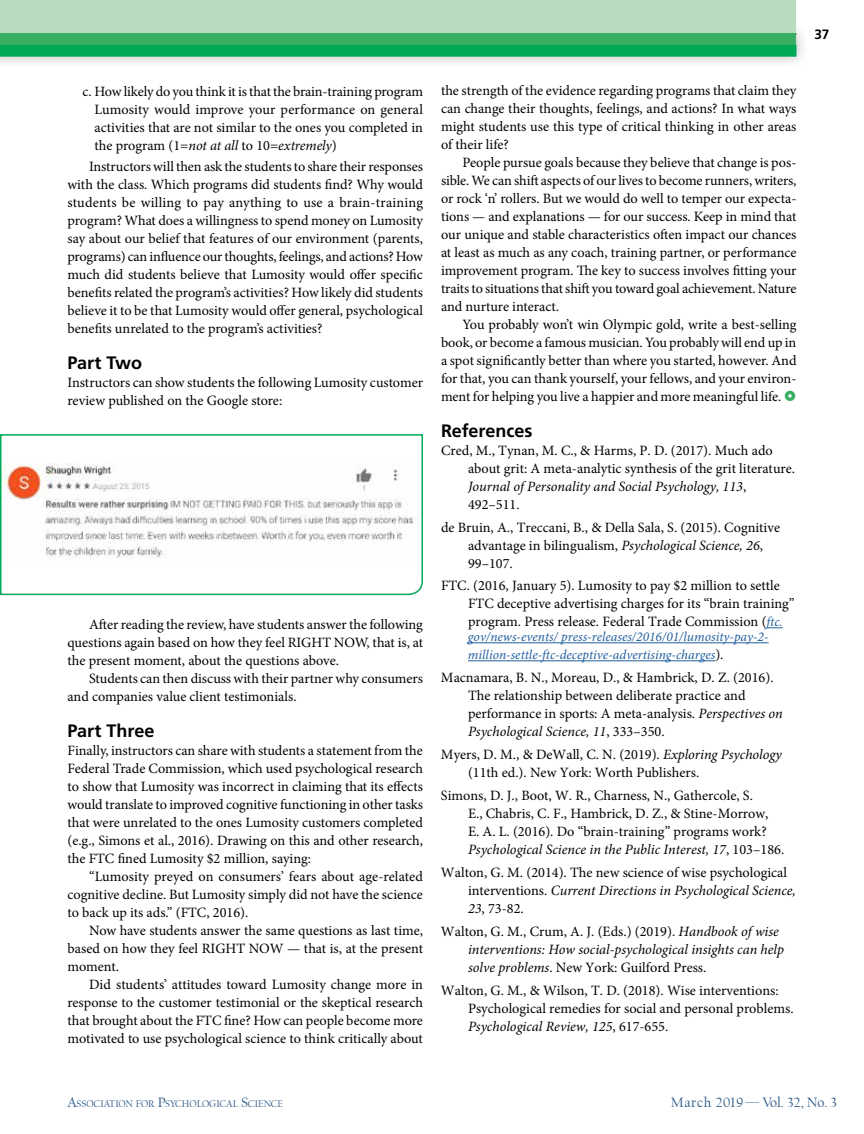
<style>
.page{position:relative;width:864px;height:1134px;background:#fff}
.page>*{position:absolute;margin:0;border:0;box-sizing:border-box;transform-origin:0 0}
.t1{font:700 18px "Frutiger";letter-spacing:-.005em;color:#000}
.t2{font:14.25px/18px "Minion Pro";color:#000;text-align:justify}
.t3{font:italic 14.25px/18px "Minion Pro";color:#000}
.t4{font:14.25px "Californian FB";letter-spacing:.02em;color:#275785}
.t5{font:italic 13.5px/18px "Minion Pro";color:#215e9e}
.t6{font:700 13.5px "Frutiger";color:#000}
.t7{font:10.05px "Californian FB";color:#275785}
.s1{font-style:italic}
.s2{font-style:italic;font-size:13.5px;color:#215e9e}
.s3{font-style:normal;font-size:14.25px;color:#000}
.s4{font-style:normal}
.s5{font-size:14.25px}
</style>
<div class="page">
<svg style="left:0;top:434px;width:423px;height:162px"></svg>
<div style="left:0;top:21px;width:809px;height:48px;background:#000;opacity:.24"></div>
<svg style="left:0;top:45px;width:796px;height:12px;background:#05aa58"></svg>
<div style="left:0;top:33px;width:796px;height:12px;background:#38ae63"></div>
<div style="left:0;top:0;width:796px;height:33px;background:#b9dbbe"></div>
<svg style="left:767px;top:627px;width:16px;height:1px"></svg>
<hr style="left:468px;top:642px;width:301px;height:1px;background:#215e9e">
<hr style="left:468px;top:660px;width:247px;height:1px;background:#215e9e">
<p class="t2" style="left:94px;top:82px;width:330px;text-indent:-12px">c. How likely do you think it is that the brain-training program Lumosity would improve your performance on general activities that are not similar to the ones you completed in the program (1=<span class="s1">not at all</span> to 10=<span class="s1">extremely</span>)</p>
<p class="t2" style="left:67px;top:157px;width:357px;text-indent:22px">Instructors will then ask the students to share their responses with the class. Which programs did students find? Why would students be willing to pay anything to use a brain-training program? What does a willingness to spend money on Lumosity say about our belief that features of our environment (parents, programs) can influence our thoughts, feelings, and actions? How much did students believe that Lumosity would offer specific benefits related the program’s activities? How likely did students believe it to be that Lumosity would offer general, psychological benefits unrelated to the program’s activities?</p>
<p class="t1" style="left:68px;top:352px;width:76px">Part Two</p>
<p class="t2" style="left:68px;top:373px;width:357px">Instructors can show students the following Lumosity customer review published on the Google store:</p>
<p class="t2" style="left:68px;top:616px;width:357px;text-indent:22px">After reading the review, have students answer the following questions again based on how they feel RIGHT NOW, that is, at the present moment, about the questions above.</p>
<p class="t2" style="left:68px;top:670px;width:357px;text-indent:22px">Students can then discuss with their partner why consumers and companies value client testimonials.</p>
<p class="t1" style="left:68px;top:720px;width:89px">Part Three</p>
<p class="t2" style="left:68px;top:741px;width:357px">Finally, instructors can share with students a statement from the Federal Trade Commission, which used psychological research to show that Lumosity was incorrect in claiming that its effects would translate to improved cognitive functioning in other tasks that were unrelated to the ones Lumosity customers completed (e.g., Simons et al., 2016). Drawing on this and other research, the FTC fined Lumosity $2 million, saying:</p>
<p class="t2" style="left:68px;top:867px;width:357px;text-indent:22px">“Lumosity preyed on consumers’ fears about age-related cognitive decline. But Lumosity simply did not have the science to back up its ads.” (FTC, 2016).</p>
<p class="t2" style="left:68px;top:921px;width:357px;text-indent:22px">Now have students answer the same questions as last time, based on how they feel RIGHT NOW — that is, at the present moment.</p>
<p class="t2" style="left:68px;top:975px;width:357px;text-indent:22px">Did students’ attitudes toward Lumosity change more in response to the customer testimonial or the skeptical research that brought about the FTC fine? How can people become more motivated to use psychological science to think critically about</p>
<p class="t2" style="left:441px;top:81px;width:357px">the strength of the evidence regarding programs that claim they can change their thoughts, feelings, and actions? In what ways might students use this type of critical thinking in other areas of their life?</p>
<p class="t2" style="left:441px;top:153px;width:357px;text-indent:22px">People pursue goals because they believe that change is pos&shy;sible. We can shift aspects of our lives to become runners, writers, or rock ‘n’ rollers. But we would do well to temper our expecta&shy;tions — and explanations — for our success. Keep in mind that our unique and stable characteristics often impact our chances at least as much as any coach, training partner, or performance improvement program. The key to success involves fitting your traits to situations that shift you toward goal achievement. Nature and nurture interact.</p>
<p class="t2" style="left:441px;top:315px;width:357px;text-indent:22px">You probably won’t win Olympic gold, write a best-selling book, or become a famous musician. You probably will end up in a spot significantly better than where you started, however. And for that, you can thank yourself, your fellows, and your environ&shy;ment for helping you live a happier and more meaningful life.</p>
<p class="t1" style="left:441px;top:420px;width:93px">References</p>
<p class="t2" style="left:468px;top:441px;width:329px;text-align:left;text-indent:-27px">Cred, M., Tynan, M. C., &amp; Harms, P. D. (2017). Much ado about grit: A meta-analytic synthesis of the grit literature.<br><span class="s1">Journal of Personality and Social Psychology, 113</span>, 492–511.</p>
<p class="t2" style="left:468px;top:518px;width:314px;text-align:left;text-indent:-27px">de Bruin, A., Treccani, B., &amp; Della Sala, S. (2015). Cognitive advantage in bilingualism, <span class="s1">Psychological Science, 26</span>,<br>99–107.</p>
<p class="t2" style="left:468px;top:577px;width:328px;text-align:left;text-indent:-27px">FTC. (2016, January 5). Lumosity to pay $2 million to settle<br>FTC deceptive advertising charges for its “brain training” program. Press release. Federal Trade Commission (<span class="s2">ftc.</span></p>
<p class="t5" style="left:468px;top:628px;width:302px">gov/news-events/ press-releases/2016/01/lumosity-pay-2- million-settle-ftc-deceptive-advertising-charges<span class="s3">).</span></p>
<p class="t2" style="left:468px;top:669px;width:316px;text-align:left;text-indent:-27px">Macnamara, B. N., Moreau, D., &amp; Hambrick, D. Z. (2016).<br>The relationship between deliberate practice and performance in sports: A meta-analysis. <span class="s1">Perspectives on Psychological Science, 11</span>, 333–350.</p>
<p class="t2" style="left:468px;top:746px;width:315px;text-indent:-27px">Myers, D. M., &amp; DeWall, C. N. (2019). <span class="s1">Exploring Psychology </span>(11th ed.). New York: Worth Publishers.</p>
<p class="t2" style="left:468px;top:787px;width:318px;text-align:left;text-indent:-27px">Simons, D. J., Boot, W. R., Charness, N., Gathercole, S.<br>E., Chabris, C. F., Hambrick, D. Z., &amp; Stine-Morrow,<br>E. A. L. (2016). Do “brain-training” programs work?<br><span class="s1">Psychological Science in the Public Interest, 17</span>, 103–186.</p>
<p class="t2" style="left:468px;top:863px;width:329px;text-align:left;text-indent:-27px">Walton, G. M. (2014). The new science of wise psychological interventions. <span class="s1">Current Directions in Psychological Science,<br>23</span>, 73-82.</p>
<p class="t3" style="left:468px;top:922px;width:317px;text-indent:-27px"><span class="s4">Walton, G. M., Crum, A. J. (Eds.) (2019).</span> Handbook of wise interventions: How social-psychological insights can help solve problems<span class="s4">. New York: Guilford Press.</span></p>
<p class="t2" style="left:468px;top:981px;width:327px;text-align:left;text-indent:-27px">Walton, G. M., &amp; Wilson, T. D. (2018). Wise interventions:<br>Psychological remedies for social and personal problems.<br><span class="s1">Psychological Review, 125</span>, 617-655.</p>
<p class="t6" style="left:814px;top:26px;width:17px">37</p>
<p class="t7" style="left:68px;top:1098px;width:217px"><span class="s5">A</span>SSOCIATION FOR <span class="s5">P</span>SYCHOLOGICAL <span class="s5">S</span>CIENCE</p>
<p class="t4" style="left:671px;top:1094px;width:168px">March 2019 — Vol. 32, No. 3</p>
</div>
